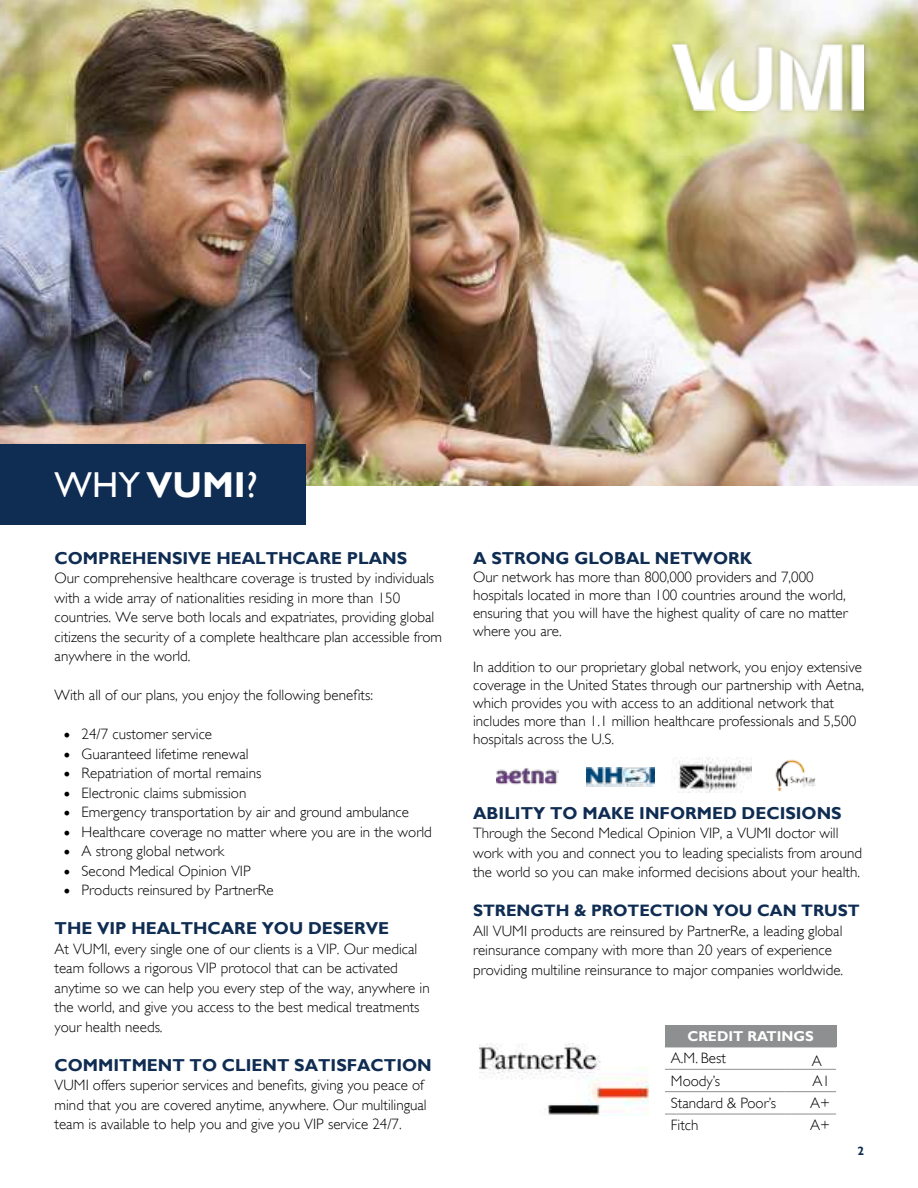
<style>
.page{position:relative;width:918px;height:1188px;background:#fff}
.page>*{position:absolute;margin:0;border:0;box-sizing:border-box;transform-origin:0 0}
.t1{font:36px "Gill Sans";color:#fff}
.t2{font:700 17.25px "Gill Sans";color:#0f2c52}
.t3{font:700 16.5px "Gill Sans";color:#0f2c52}
.t4{font:300 15px/19.5px "Gill Sans";color:#000}
.t5{font:700 14.25px "Gill Sans";color:#fff}
.t6{font:700 12px "Gill Sans";color:#0f2c52}
.s1{font-weight:700}
.s2{font-family:"Minion Pro";font-weight:400;font-size:18px}
</style>
<div class="page">
<img style="left:0;top:0;width:918px;height:486px">
<div style="left:0;top:445px;width:306px;height:80px;background:#0f2c52"></div>
<img style="left:480px;top:1044px;width:168px;height:72px">
<div style="left:665px;top:1025px;width:171px;height:22px;background:#8e8f90"></div>
<hr style="left:665px;top:1047px;width:120px;height:1px;background:#8e8f90">
<hr style="left:785px;top:1047px;width:51px;height:1px;background:#8e8f90">
<hr style="left:665px;top:1069px;width:120px;height:1px;background:#8e8f90">
<hr style="left:785px;top:1069px;width:51px;height:1px;background:#8e8f90">
<hr style="left:665px;top:1091px;width:120px;height:1px;background:#8e8f90">
<hr style="left:785px;top:1091px;width:51px;height:1px;background:#8e8f90">
<hr style="left:665px;top:1114px;width:120px;height:1px;background:#8e8f90">
<hr style="left:785px;top:1114px;width:51px;height:1px;background:#8e8f90">
<img style="left:496px;top:768px;width:63px;height:17px">
<img style="left:587px;top:767px;width:68px;height:20px">
<img style="left:674px;top:758px;width:78px;height:35px">
<img style="left:775px;top:759px;width:41px;height:32px">
<div style="left:668px;top:30px;width:201px;height:85px;background:#000;opacity:.25"></div>
<img style="left:673px;top:30px;width:191px;height:80px">
<h1 class="t1" style="left:55px;top:470px;width:205px">WHY <span class="s1">VUMI</span>?</h1>
<p class="t2" style="left:55px;top:551px;width:354px">COMPREHENSIVE HEALTHCARE PLANS</p>
<p class="t4" style="left:55px;top:568px;width:389px">Our comprehensive healthcare coverage is trusted by individuals with a wide array of nationalities residing in more than 150 countries. We serve both locals and expatriates, providing global citizens the security of a complete healthcare plan accessible from anywhere in the world.</p>
<p class="t4" style="left:55px;top:685px;width:320px">With all of our plans, you enjoy the following benefits:</p>
<p class="t4" style="left:64px;top:724px;width:150px"><span class="s2">•</span> 24/7 customer service</p>
<p class="t4" style="left:64px;top:745px;width:187px"><span class="s2">•</span> Guaranteed lifetime renewal</p>
<p class="t4" style="left:64px;top:763px;width:199px"><span class="s2">•</span> Repatriation of mortal remains</p>
<p class="t4" style="left:64px;top:784px;width:184px"><span class="s2">•</span> Electronic claims submission</p>
<p class="t4" style="left:64px;top:804px;width:347px"><span class="s2">•</span> Emergency transportation by air and ground ambulance</p>
<p class="t4" style="left:64px;top:823px;width:370px"><span class="s2">•</span> Healthcare coverage no matter where you are in the world</p>
<p class="t4" style="left:64px;top:841px;width:162px"><span class="s2">•</span> A strong global network</p>
<p class="t4" style="left:64px;top:861px;width:189px"><span class="s2">•</span> Second Medical Opinion VIP</p>
<p class="t4" style="left:64px;top:880px;width:212px"><span class="s2">•</span> Products reinsured by PartnerRe</p>
<p class="t2" style="left:55px;top:921px;width:336px">THE VIP HEALTHCARE YOU DESERVE</p>
<p class="t4" style="left:55px;top:939px;width:377px">At VUMI, every single one of our clients is a VIP. Our medical team follows a rigorous VIP protocol that can be activated anytime so we can help you every step of the way, anywhere in the world, and give you access to the best medical treatments your health needs.</p>
<p class="t2" style="left:55px;top:1058px;width:379px">COMMITMENT TO CLIENT SATISFACTION</p>
<p class="t4" style="left:55px;top:1075px;width:374px">VUMI offers superior services and benefits, giving you peace of mind that you are covered anytime, anywhere. Our multilingual team is available to help you and give you VIP service 24/7.</p>
<p class="t2" style="left:473px;top:551px;width:281px">A STRONG GLOBAL NETWORK</p>
<p class="t4" style="left:473px;top:568px;width:376px;line-height:18px">Our network has more than 800,000 providers and 7,000 hospitals located in more than 100 countries around the world, ensuring that you will have the highest quality of care no matter where you are.</p>
<p class="t4" style="left:473px;top:658px;width:393px;line-height:18px">In addition to our proprietary global network, you enjoy extensive coverage in the United States through our partnership with Aetna, which provides you with access to an additional network that includes more than 1.1 million healthcare professionals and 5,500 hospitals across the U.S.</p>
<p class="t2" style="left:473px;top:806px;width:370px">ABILITY TO MAKE INFORMED DECISIONS</p>
<p class="t4" style="left:473px;top:823px;width:390px">Through the Second Medical Opinion VIP, a VUMI doctor will work with you and connect you to leading specialists from around the world so you can make informed decisions about your health.</p>
<p class="t3" style="left:473px;top:904px;width:388px">STRENGTH &amp; PROTECTION YOU CAN TRUST</p>
<p class="t4" style="left:473px;top:921px;width:372px">All VUMI products are reinsured by PartnerRe, a leading global reinsurance company with more than 20 years of experience providing multiline reinsurance to major companies worldwide.</p>
<p class="t5" style="left:687px;top:1030px;width:128px">CREDIT RATINGS</p>
<p class="t4" style="left:671px;top:1047px;width:56px;line-height:22.4px">A.M. Best<br>Moody’s</p>
<p class="t4" style="left:812px;top:1052px;width:12px">A</p>
<p class="t4" style="left:813px;top:1071px;width:19px">A1</p>
<p class="t4" style="left:671px;top:1093px;width:107px">Standard &amp; Poor’s</p>
<p class="t4" style="left:810px;top:1093px;width:21px">A+</p>
<p class="t4" style="left:671px;top:1117px;width:29px">Fitch</p>
<p class="t4" style="left:810px;top:1116px;width:21px">A+</p>
<p class="t6" style="left:857px;top:1146px;width:8px">2</p>
</div>
